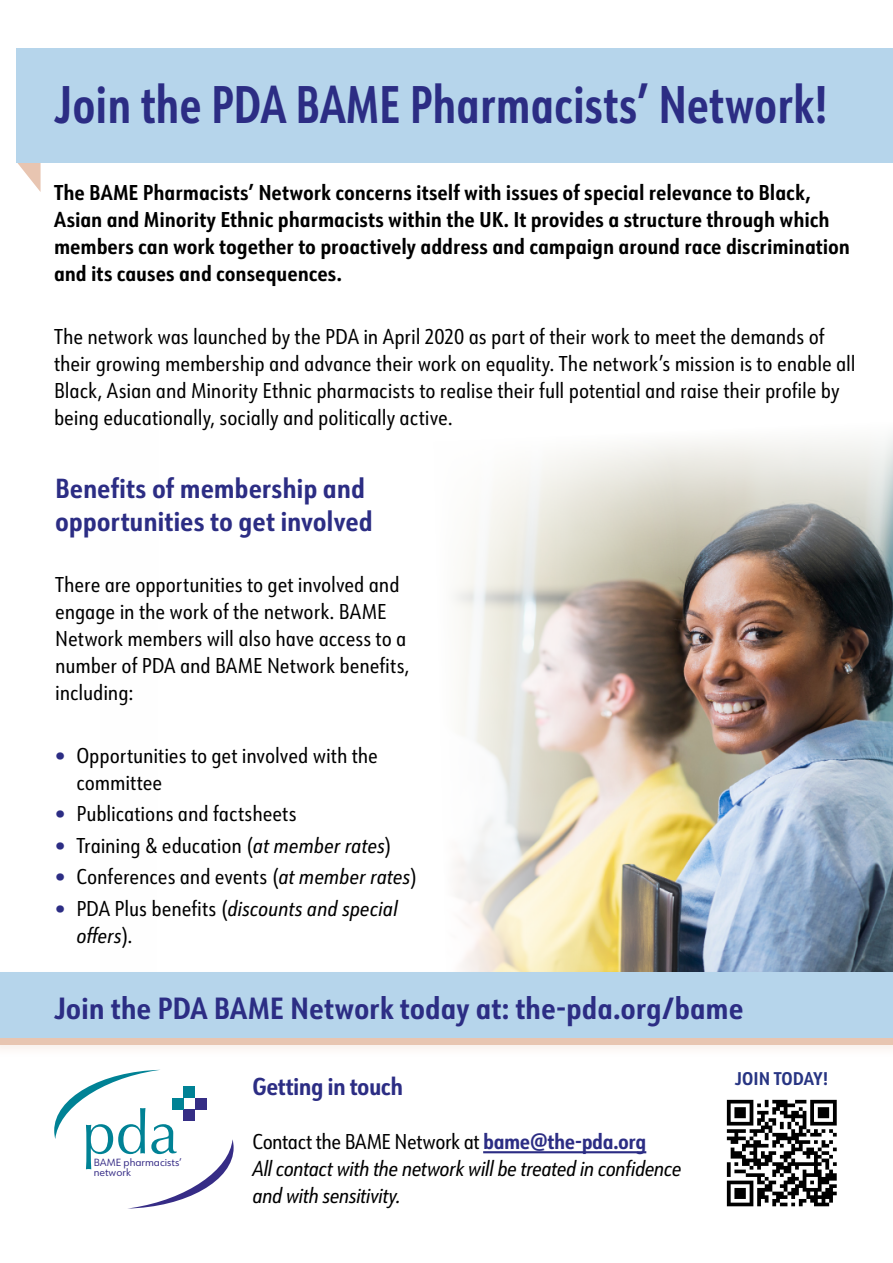
<style>
.page{position:relative;width:893px;height:1263px;background:#fff}
.page>*{position:absolute;margin:0;border:0;box-sizing:border-box;transform-origin:0 0}
.t1{font:700 51.75px "URW Form Cond";color:#2c2d84;scale:.87 1}
.t2{font:700 30px "URW Form Cond";letter-spacing:-.005em;color:#2c2d84}
.t3{font:700 27px/33px "URW Form Cond";letter-spacing:-.005em;color:#2c2d84}
.t4{font:700 24px "URW Form Cond";letter-spacing:-.02em;color:#2c2d84}
.t5{font:21px/27px "URW Form Cond";letter-spacing:-.005em;color:#000}
.t6{font:700 21px/27px "URW Form Cond";letter-spacing:-.005em;color:#000}
.t7{font:italic 21px/27px "URW Form Cond";letter-spacing:-.025em;color:#000}
.t8{font:italic 21px/27px "URW Form Cond";letter-spacing:-.005em;color:#000}
.t9{font:700 18px "URW Form Cond";color:#283583}
.t10{font:10.2px/10.2px "URW Form";color:#362c86}
.s1{color:#2c2d84}
.s2{font-style:italic}
.s3{font-style:normal;color:#2c2d84}
.s4{font-style:normal}
.s5{font-weight:700;font-style:normal;color:#2c2d84}
</style>
<div class="page">
<img style="left:128px;top:701px;width:764px;height:508px">
<img style="left:156px;top:440px;width:696px;height:531px">
<svg style="left:17px;top:162px;width:24px;height:30px"></svg>
<div style="left:17px;top:48px;width:876px;height:114px;background:#b6d5eb"></div>
<hr style="left:483px;top:1151px;width:163px;height:2px;background:#2c2d84">
<div style="left:0;top:971px;width:893px;height:86px;background:#e8c5b2;opacity:.25"></div>
<div style="left:0;top:973px;width:893px;height:70px;background:#b6d5eb"></div>
<div style="left:0;top:1039px;width:893px;height:6px;background:#e8c5b1"></div>
<img style="left:716px;top:1089px;width:132px;height:120px">
<svg style="left:54px;top:1070px;width:180px;height:138px"></svg>
<div style="left:184px;top:1109px;width:11px;height:12px;background:#352e85"></div>
<div style="left:195px;top:1098px;width:11px;height:11px;background:#352e85"></div>
<div style="left:172px;top:1098px;width:12px;height:11px;background:#008295"></div>
<div style="left:184px;top:1086px;width:11px;height:12px;background:#008295"></div>
<h1 class="t1" style="left:54px;top:69px;width:891px">Join the PDA BAME Pharmacists’ Network!</h1>
<p class="t6" style="left:54px;top:178px;width:798px">The BAME Pharmacists’ Network concerns itself with issues of special relevance to Black, Asian and Minority Ethnic pharmacists within the UK. It provides a structure through which members can work together to proactively address and campaign around race discrimination and its causes and consequences.</p>
<p class="t5" style="left:54px;top:322px;width:803px">The network was launched by the PDA in April 2020 as part of their work to meet the demands of their growing membership and advance their work on equality. The network’s mission is to enable all Black, Asian and Minority Ethnic pharmacists to realise their full potential and raise their profile by being educationally, socially and politically active.</p>
<p class="t3" style="left:55px;top:470px;width:319px">Benefits of membership and opportunities to get involved</p>
<p class="t5" style="left:55px;top:570px;width:356px">There are opportunities to get involved and engage in the work of the network. BAME Network members will also have access to a number of PDA and BAME Network benefits, including:</p>
<p class="t5" style="left:76px;top:741px;width:303px;text-indent:-21px"><span class="s1">•</span> Opportunities to get involved with the committee</p>
<p class="t5" style="left:55px;top:800px;width:243px"><span class="s1">•</span> Publications and factsheets</p>
<p class="t5" style="left:55px;top:831px;width:338px"><span class="s1">•</span> Training &amp; education (<span class="s2">at member rates</span>)</p>
<p class="t5" style="left:55px;top:862px;width:363px"><span class="s1">•</span> Conferences and events (<span class="s2">at member rates</span>)</p>
<p class="t8" style="left:76px;top:894px;width:323px;text-indent:-21px"><span class="s3">•</span> <span class="s4">PDA Plus benefits (</span>discounts and special offers<span class="s4">).</span></p>
<h2 class="t2" style="left:54px;top:987px;width:691px">Join the PDA BAME Network today at: the-pda.org/bame</h2>
<p class="t10" style="left:94px;top:1156px;width:89px">BAME pharmacists’ network</p>
<p class="t4" style="left:252px;top:1070px;width:152px">Getting in touch</p>
<p class="t7" style="left:252px;top:1128px;width:431px"><span class="s4">Contact the BAME Network at</span> <span class="s5">bame@the-pda.org<br></span>All contact with the network will be treated in confidence and with sensitivity.</p>
<p class="t9" style="left:735px;top:1066px;width:95px">JOIN TODAY!</p>
</div>
